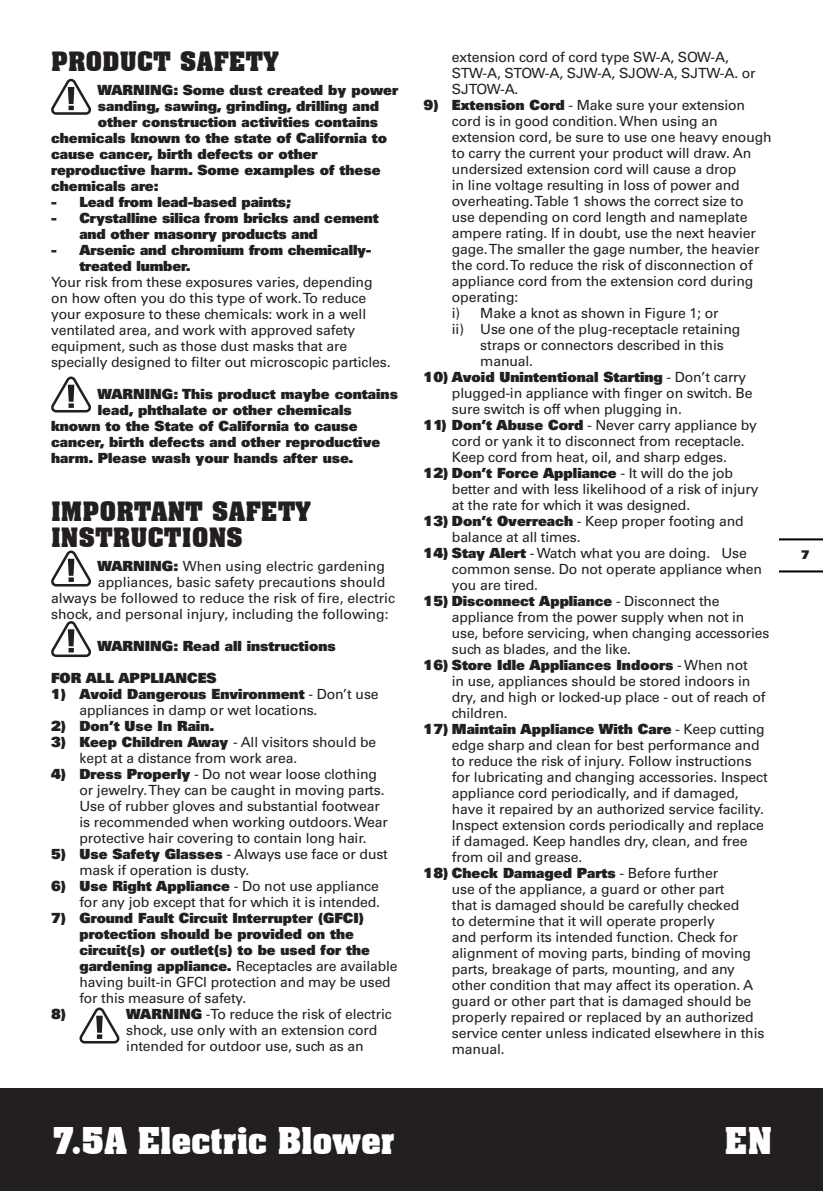
<style>
.page{position:relative;width:823px;height:1191px;background:#fff}
.page>*{position:absolute;margin:0;border:0;box-sizing:border-box;transform-origin:0 0}
.t1{font:700 36px "Aachen BT";letter-spacing:-.025em;color:#fff}
.t2{font:700 26px/26px "Aachen BT";color:#231f20}
.t3{font:14px/16px "Univers";letter-spacing:-.01em;color:#231f20}
.t4{font:900 14px/16px "Univers";color:#231f20}
.t5{font:900 12px "Univers";color:#231f20}
.s1{font-weight:900}
.s2{font-weight:400}
</style>
<div class="page">
<div style="left:0;top:1089px;width:822px;height:102px;background:#231f20"></div>
<hr style="left:779px;top:570px;width:43px;height:2px;background:#000">
<hr style="left:779px;top:538px;width:43px;height:2px;background:#000">
<svg style="left:51px;top:79px;width:40px;height:36px"></svg>
<svg style="left:51px;top:376px;width:40px;height:36px"></svg>
<svg style="left:51px;top:550px;width:40px;height:36px"></svg>
<svg style="left:51px;top:621px;width:40px;height:36px"></svg>
<svg style="left:79px;top:1007px;width:40px;height:36px"></svg>
<h2 class="t2" style="left:51px;top:48px;width:229px">PRODUCT SAFETY</h2>
<p class="t4" style="left:97px;top:81px;width:302px">WARNING: Some dust created by power</p>
<p class="t4" style="left:98px;top:97px;width:283px">sanding, sawing, grinding, drilling and</p>
<p class="t4" style="left:98px;top:113px;width:281px">other construction activities contains</p>
<p class="t4" style="left:51px;top:129px;width:337px">chemicals known to the state of California to</p>
<p class="t4" style="left:51px;top:145px;width:268px">cause cancer, birth defects or other</p>
<p class="t4" style="left:51px;top:161px;width:331px">reproductive harm. Some examples of these</p>
<p class="t4" style="left:51px;top:177px;width:109px">chemicals are:</p>
<p class="t4" style="left:51px;top:193px;width:241px">- Lead from lead-based paints;</p>
<p class="t4" style="left:79px;top:209px;width:301px;text-indent:-28px">- Crystalline silica from bricks and cement and other masonry products and</p>
<p class="t4" style="left:79px;top:241px;width:293px;text-indent:-28px">- Arsenic and chromium from chemically&shy;treated lumber.</p>
<p class="t3" style="left:51px;top:274px;width:341px">Your risk from these exposures varies, depending on how often you do this type of work. To reduce your exposure to these chemicals: work in a well ventilated area, and work with approved safety equipment, such as those dust masks that are specially designed to filter out microscopic particles.</p>
<p class="t4" style="left:97px;top:385px;width:302px">WARNING: This product maybe contains</p>
<p class="t4" style="left:98px;top:401px;width:255px">lead, phthalate or other chemicals</p>
<p class="t4" style="left:51px;top:417px;width:308px">known to the State of California to cause</p>
<p class="t4" style="left:51px;top:433px;width:330px">cancer, birth defects and other reproductive</p>
<p class="t4" style="left:51px;top:449px;width:303px">harm. Please wash your hands after use.</p>
<h2 class="t2" style="left:51px;top:498px;width:261px">IMPORTANT SAFETY<br>INSTRUCTIONS</h2>
<p class="t3" style="left:97px;top:558px;width:289px"><span class="s1">WARNING:</span> When using electric gardening</p>
<p class="t3" style="left:98px;top:574px;width:289px">appliances, basic safety precautions should</p>
<p class="t3" style="left:51px;top:590px;width:345px">always be followed to reduce the risk of fire, electric</p>
<p class="t3" style="left:51px;top:606px;width:339px">shock, and personal injury, including the following:</p>
<p class="t4" style="left:97px;top:637px;width:240px">WARNING: Read all instructions</p>
<p class="t4" style="left:51px;top:669px;width:167px">FOR ALL APPLIANCES</p>
<p class="t3" style="left:79px;top:686px;width:300px;text-indent:-28px"><span class="s1">1) Avoid Dangerous Environment</span> - Don’t use appliances in damp or wet locations.</p>
<p class="t4" style="left:51px;top:717px;width:165px">2) Don’t Use In Rain.</p>
<p class="t3" style="left:79px;top:734px;width:298px;text-indent:-28px"><span class="s1">3) Keep Children Away</span> - All visitors should be kept at a distance from work area.</p>
<p class="t3" style="left:79px;top:766px;width:310px;text-indent:-28px"><span class="s1">4) Dress Properly</span> - Do not wear loose clothing or jewelry. They can be caught in moving parts.<br>Use of rubber gloves and substantial footwear is recommended when working outdoors. Wear protective hair covering to contain long hair.</p>
<p class="t3" style="left:79px;top:846px;width:310px;text-indent:-28px"><span class="s1">5) Use Safety Glasses</span> - Always use face or dust mask if operation is dusty.</p>
<p class="t3" style="left:51px;top:878px;width:330px;text-align:right"><span class="s1">6) Use Right Appliance</span> - Do not use appliance for any job except that for which it is intended.</p>
<p class="t4" style="left:79px;top:909px;width:319px;text-indent:-28px">7) Ground Fault Circuit Interrupter (GFCI) protection should be provided on the circuit(s) or outlet(s) to be used for the gardening appliance. <span class="s2">Receptacles are available having built-in GFCI protection and may be used for this measure of safety.</span></p>
<p class="t4" style="left:51px;top:1005px;width:17px">8)</p>
<p class="t3" style="left:126px;top:1006px;width:267px"><span class="s1">WARNING</span> -To reduce the risk of electric shock, use only with an extension cord intended for outdoor use, such as an</p>
<p class="t3" style="left:451px;top:49px;width:305px">extension cord of cord type SW-A, SOW-A,<br>STW-A, STOW-A, SJW-A, SJOW-A, SJTW-A. or<br>SJTOW-A.</p>
<p class="t3" style="left:423px;top:97px;width:323px"><span class="s1">9) Extension Cord</span> - Make sure your extension</p>
<p class="t3" style="left:451px;top:113px;width:267px">cord is in good condition. When using an</p>
<p class="t3" style="left:451px;top:129px;width:321px">extension cord, be sure to use one heavy enough</p>
<p class="t3" style="left:451px;top:145px;width:301px">to carry the current your product will draw. An</p>
<p class="t3" style="left:451px;top:161px;width:286px">undersized extension cord will cause a drop</p>
<p class="t3" style="left:451px;top:177px;width:289px">in line voltage resulting in loss of power and</p>
<p class="t3" style="left:451px;top:193px;width:293px">overheating. Table 1 shows the correct size to</p>
<p class="t3" style="left:451px;top:209px;width:297px">use depending on cord length and nameplate</p>
<p class="t3" style="left:451px;top:225px;width:305px">ampere rating. If in doubt, use the next heavier</p>
<p class="t3" style="left:451px;top:241px;width:309px">gage. The smaller the gage number, the heavier</p>
<p class="t3" style="left:451px;top:257px;width:302px">the cord. To reduce the risk of disconnection of</p>
<p class="t3" style="left:451px;top:273px;width:303px">appliance cord from the extension cord during</p>
<p class="t3" style="left:451px;top:289px;width:68px">operating:</p>
<p class="t3" style="left:451px;top:305px;width:268px">i) Make a knot as shown in Figure 1; or</p>
<p class="t3" style="left:451px;top:321px;width:290px">ii) Use one of the plug-receptacle retaining</p>
<p class="t3" style="left:480px;top:337px;width:245px">straps or connectors described in this</p>
<p class="t3" style="left:480px;top:353px;width:54px">manual.</p>
<p class="t3" style="left:451px;top:369px;width:302px;text-indent:-28px"><span class="s1">10) Avoid Unintentional Starting</span> - Don’t carry plugged-in appliance with finger on switch. Be sure switch is off when plugging in.</p>
<p class="t3" style="left:451px;top:417px;width:306px;text-indent:-28px"><span class="s1">11) Don’t Abuse Cord</span> - Never carry appliance by cord or yank it to disconnect from receptacle.<br>Keep cord from heat, oil, and sharp edges.</p>
<p class="t3" style="left:451px;top:465px;width:308px;text-indent:-28px"><span class="s1">12) Don’t Force Appliance</span> - It will do the job better and with less likelihood of a risk of injury at the rate for which it was designed.</p>
<p class="t3" style="left:451px;top:513px;width:293px;text-indent:-28px"><span class="s1">13) Don’t Overreach</span> - Keep proper footing and balance at all times.</p>
<p class="t3" style="left:451px;top:545px;width:311px;text-indent:-28px"><span class="s1">14) Stay Alert</span> - Watch what you are doing. Use common sense. Do not operate appliance when you are tired.</p>
<p class="t3" style="left:451px;top:593px;width:319px;text-indent:-28px"><span class="s1">15) Disconnect Appliance</span> - Disconnect the appliance from the power supply when not in use, before servicing, when changing accessories such as blades, and the like.</p>
<p class="t3" style="left:451px;top:657px;width:315px;text-indent:-28px"><span class="s1">16) Store Idle Appliances Indoors</span> - When not<br>in use, appliances should be stored indoors in dry, and high or locked-up place - out of reach of children.</p>
<p class="t3" style="left:451px;top:721px;width:317px;text-indent:-28px"><span class="s1">17) Maintain Appliance With Care</span> - Keep cutting edge sharp and clean for best performance and to reduce the risk of injury. Follow instructions for lubricating and changing accessories. Inspect appliance cord periodically, and if damaged, have it repaired by an authorized service facility.<br>Inspect extension cords periodically and replace if damaged. Keep handles dry, clean, and free from oil and grease.</p>
<p class="t3" style="left:451px;top:865px;width:314px;text-indent:-28px"><span class="s1">18) Check Damaged Parts</span> - Before further<br>use of the appliance, a guard or other part<br>that is damaged should be carefully checked<br>to determine that it will operate properly<br>and perform its intended function. Check for alignment of moving parts, binding of moving parts, breakage of parts, mounting, and any other condition that may affect its operation. A guard or other part that is damaged should be properly repaired or replaced by an authorized service center unless indicated elsewhere in this manual.</p>
<h1 class="t1" style="left:51px;top:1117px;width:345px">7.5A Electric Blower</h1>
<h1 class="t1" style="left:724px;top:1117px;width:49px">EN</h1>
<p class="t5" style="left:800px;top:546px;width:10px">7</p>
</div>
